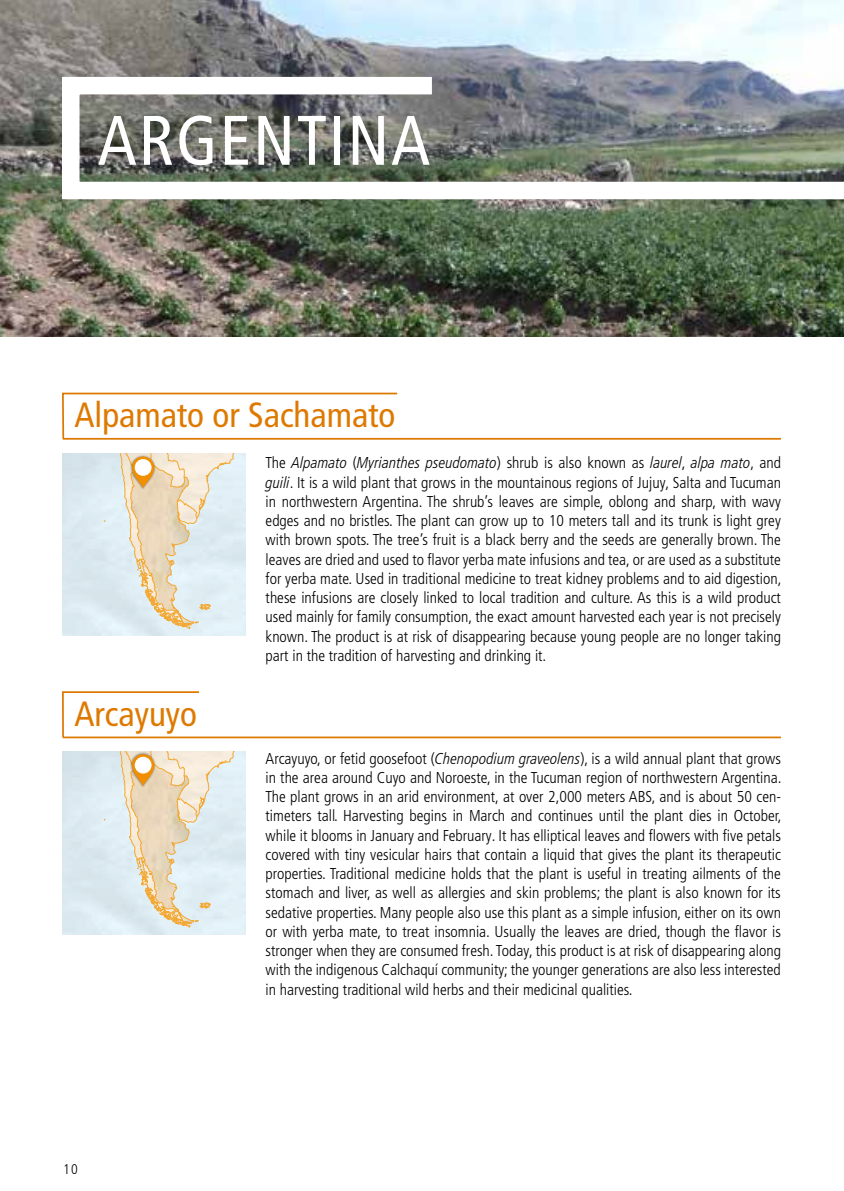
<style>
.page{position:relative;width:844px;height:1191px;background:#fff}
.page>*{position:absolute;margin:0;border:0;box-sizing:border-box;transform-origin:0 0}
.t1{font:condensed 70px "Frutiger";letter-spacing:.03em;color:#fff}
.t2{font:condensed 35px "Frutiger";color:#de7900}
.t3{font:300 condensed 15.75px/19.2px "Frutiger LT Pro";color:#000;text-align:justify}
.t4{font:300 condensed 14px "Frutiger";color:#000}
.s1{font-style:italic}
</style>
<div class="page">
<img style="left:0;top:0;width:843px;height:336px">
<img style="left:53px;top:68px;width:790px;height:140px">
<svg style="left:62px;top:392px;width:337px;height:48px"></svg>
<svg style="left:62px;top:691px;width:139px;height:48px"></svg>
<hr style="left:63px;top:438px;width:717px;height:2px;background:#de7900">
<hr style="left:63px;top:736px;width:717px;height:2px;background:#de7900">
<svg style="left:63px;top:453px;width:182px;height:182px"></svg>
<svg style="left:63px;top:751px;width:182px;height:183px"></svg>
<div style="left:130px;top:454px;width:26px;height:37px;background:#000;opacity:.5"></div>
<svg style="left:132px;top:456px;width:22px;height:33px"></svg>
<div style="left:135px;top:459px;width:16px;height:17px;background:#fff;border-radius:50%"></div>
<div style="left:130px;top:752px;width:26px;height:36px;background:#000;opacity:.5"></div>
<svg style="left:132px;top:754px;width:22px;height:32px"></svg>
<div style="left:135px;top:756px;width:16px;height:17px;background:#fff;border-radius:50%"></div>
<h1 class="t1" style="left:98px;top:100px;width:334px">ARGENTINA</h1>
<h2 class="t2" style="left:74px;top:394px;width:322px">Alpamato or Sachamato</h2>
<h2 class="t2" style="left:74px;top:693px;width:124px">Arcayuyo</h2>
<p class="t4" style="left:63px;top:1161px;width:16px">10</p>
<p class="t3" style="left:265px;top:453px;width:517px">The <span class="s1">Alpamato</span> (<span class="s1">Myrianthes pseudomato</span>) shrub is also known as <span class="s1">laurel</span>, <span class="s1">alpa mato</span>, and <span class="s1">guili</span>. It is a wild plant that grows in the mountainous regions of Jujuy, Salta and Tucuman in northwestern Argentina. The shrub’s leaves are simple, oblong and sharp, with wavy edges and no bristles. The plant can grow up to 10 meters tall and its trunk is light grey with brown spots. The tree’s fruit is a black berry and the seeds are generally brown. The leaves are dried and used to flavor yerba mate infusions and tea, or are used as a substitute for yerba mate. Used in traditional medicine to treat kidney problems and to aid digestion, these infusions are closely linked to local tradition and culture. As this is a wild product used mainly for family consumption, the exact amount harvested each year is not precisely known. The product is at risk of disappearing because young people are no longer taking part in the tradition of harvesting and drinking it.</p>
<p class="t3" style="left:265px;top:748px;width:517px">Arcayuyo, or fetid goosefoot (<span class="s1">Chenopodium graveolens</span>), is a wild annual plant that grows in the area around Cuyo and Noroeste, in the Tucuman region of northwestern Argentina.<br>The plant grows in an arid environment, at over 2,000 meters ABS, and is about 50 cen&shy;timeters tall. Harvesting begins in March and continues until the plant dies in October, while it blooms in January and February. It has elliptical leaves and flowers with five petals covered with tiny vesicular hairs that contain a liquid that gives the plant its therapeutic properties. Traditional medicine holds that the plant is useful in treating ailments of the stomach and liver, as well as allergies and skin problems; the plant is also known for its sedative properties. Many people also use this plant as a simple infusion, either on its own or with yerba mate, to treat insomnia. Usually the leaves are dried, though the flavor is stronger when they are consumed fresh. Today, this product is at risk of disappearing along with the indigenous Calchaquí community; the younger generations are also less interested in harvesting traditional wild herbs and their medicinal qualities.</p>
</div>
